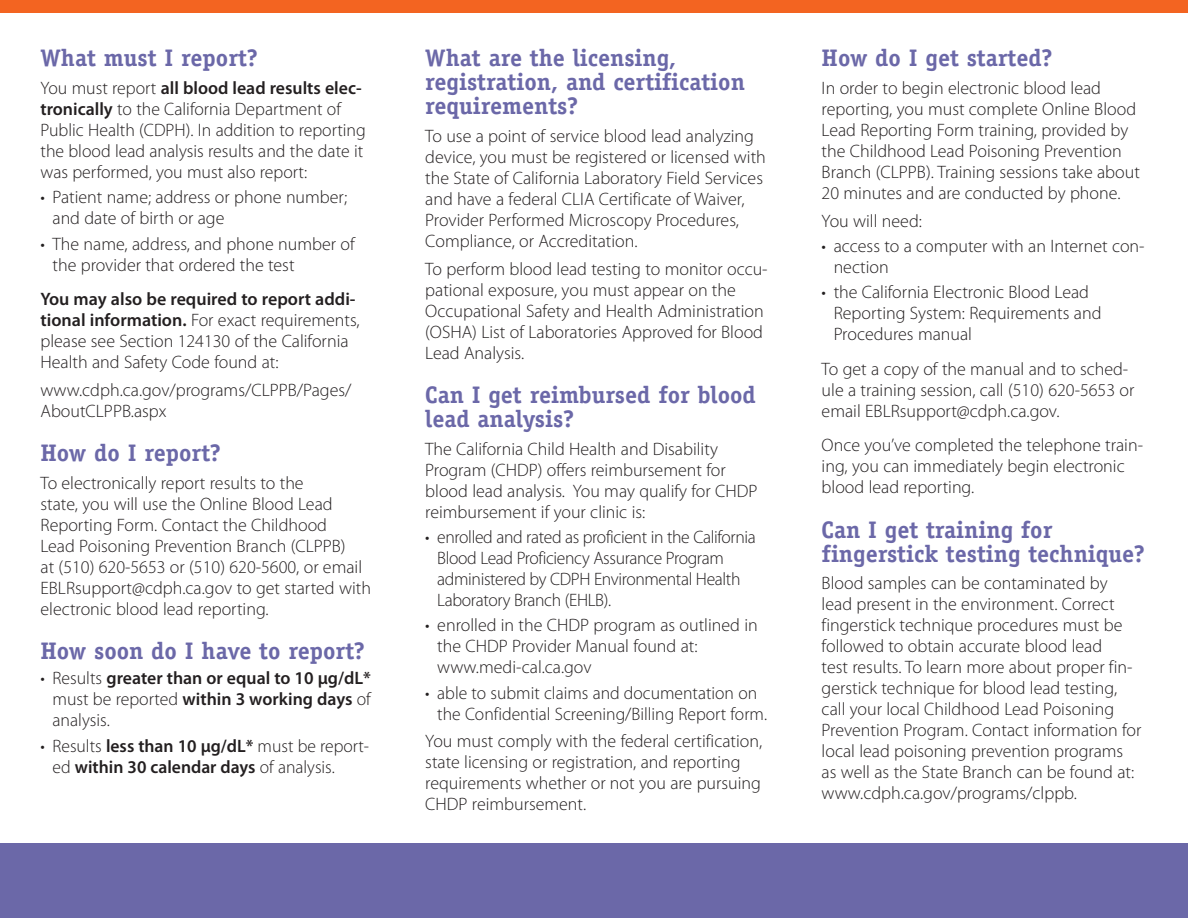
<style>
.page{position:relative;width:1188px;height:918px;background:#fff}
.page>*{position:absolute;margin:0;border:0;box-sizing:border-box;transform-origin:0 0}
.t1{font:700 24px/24px "Officina Serif";color:#6b68a8}
.t2{font:300 18px/21px "Myriad Pro";color:#231f20}
.t3{font:600 18px/21px "Myriad Pro";color:#231f20;text-align:justify}
.t4{font:300 18px/21px "Myriad Pro";letter-spacing:-.02em;color:#231f20}
.s1{font-weight:600}
.s2{font-weight:300}
</style>
<div class="page">
<div style="left:0;top:843px;width:1188px;height:75px;background:#6b68a8"></div>
<div style="left:0;top:0;width:1188px;height:13px;background:#f36421"></div>
<h1 class="t1" style="left:40px;top:46px;width:219px">What must I report?</h1>
<p class="t2" style="left:40px;top:78px;width:327px">You must report <span class="s1">all blood lead results elec&shy;tronically</span> to the California Department of Public Health (CDPH). In addition to reporting the blood lead analysis results and the date it was performed, you must also report:</p>
<p class="t2" style="left:53px;top:187px;width:296px;text-indent:-12px">• Patient name; address or phone number; and date of birth or age</p>
<p class="t2" style="left:53px;top:233px;width:304px;text-indent:-12px">• The name, address, and phone number of the provider that ordered the test</p>
<p class="t2" style="left:40px;top:289px;width:321px"><span class="s1">You may also be required to report addi&shy;tional information.</span> For exact requirements, please see Section 124130 of the California Health and Safety Code found at:</p>
<p class="t2" style="left:40px;top:380px;width:312px">www.cdph.ca.gov/programs/CLPPB/Pages/<br>AboutCLPPB.aspx</p>
<h1 class="t1" style="left:40px;top:441px;width:182px">How do I report?</h1>
<p class="t2" style="left:40px;top:473px;width:332px">To electronically report results to the<br>state, you will use the Online Blood Lead Reporting Form. Contact the Childhood<br>Lead Poisoning Prevention Branch (CLPPB)<br>at (510) 620-5653 or (510) 620-5600, or email EBLRsupport@cdph.ca.gov to get started with electronic blood lead reporting.</p>
<h1 class="t1" style="left:40px;top:639px;width:326px">How soon do I have to report?</h1>
<p class="t3" style="left:52px;top:668px;width:320px;text-indent:-12px"><span class="s2">• Results</span> greater than or equal to 10 µg/dL* <span class="s2">must be reported</span> within 3 working days <span class="s2">of analysis.</span></p>
<p class="t3" style="left:53px;top:735px;width:318px;text-indent:-12px"><span class="s2">• Results</span> less than 10 µg/dL* <span class="s2">must be report&shy;ed</span> within 30 calendar days <span class="s2">of analysis.</span></p>
<h1 class="t1" style="left:425px;top:46px;width:321px">What are the licensing, registration, and certification requirements?</h1>
<p class="t2" style="left:425px;top:126px;width:342px">To use a point of service blood lead analyzing device, you must be registered or licensed with the State of California Laboratory Field Services and have a federal CLIA Certificate of Waiver, Provider Performed Microscopy Procedures, Compliance, or Accreditation.</p>
<p class="t2" style="left:425px;top:258px;width:344px">To perform blood lead testing to monitor occu&shy;pational exposure, you must appear on the Occupational Safety and Health Administration (OSHA) List of Laboratories Approved for Blood Lead Analysis.</p>
<h1 class="t1" style="left:425px;top:382px;width:332px">Can I get reimbursed for blood lead analysis?</h1>
<p class="t2" style="left:425px;top:438px;width:334px">The California Child Health and Disability Program (CHDP) offers reimbursement for blood lead analysis. You may qualify for CHDP reimbursement if your clinic is:</p>
<p class="t4" style="left:437px;top:527px;width:320px;text-indent:-12px">• enrolled and rated as proficient in the California Blood Lead Proficiency Assurance Program administered by CDPH Environmental Health Laboratory Branch (EHLB).</p>
<p class="t2" style="left:437px;top:615px;width:322px;text-indent:-12px">• enrolled in the CHDP program as outlined in the CHDP Provider Manual found at: www.medi-cal.ca.gov</p>
<p class="t2" style="left:437px;top:682px;width:331px;text-indent:-12px">• able to submit claims and documentation on the Confidential Screening/Billing Report form.</p>
<p class="t2" style="left:425px;top:731px;width:338px">You must comply with the federal certification, state licensing or registration, and reporting requirements whether or not you are pursuing CHDP reimbursement.</p>
<h1 class="t1" style="left:822px;top:46px;width:232px">How do I get started?</h1>
<p class="t2" style="left:822px;top:78px;width:320px">In order to begin electronic blood lead reporting, you must complete Online Blood Lead Reporting Form training, provided by the Childhood Lead Poisoning Prevention Branch (CLPPB). Training sessions take about 20 minutes and are conducted by phone.</p>
<p class="t2" style="left:822px;top:210px;width:102px">You will need:</p>
<p class="t2" style="left:834px;top:236px;width:312px;text-indent:-12px">• access to a computer with an Internet con&shy;nection</p>
<p class="t2" style="left:834px;top:282px;width:269px;text-indent:-12px">• the California Electronic Blood Lead<br>Reporting System: Requirements and<br>Procedures manual</p>
<p class="t2" style="left:822px;top:359px;width:314px">To get a copy of the manual and to sched&shy;ule a training session, call (510) 620-5653 or email EBLRsupport@cdph.ca.gov.</p>
<p class="t2" style="left:822px;top:435px;width:323px">Once you’ve completed the telephone train&shy;ing, you can immediately begin electronic blood lead reporting.</p>
<h1 class="t1" style="left:822px;top:517px;width:325px">Can I get training for fingerstick testing technique?</h1>
<p class="t2" style="left:822px;top:573px;width:321px">Blood samples can be contaminated by lead present in the environment. Correct fingerstick technique procedures must be followed to obtain accurate blood lead<br>test results. To learn more about proper fin&shy;gerstick technique for blood lead testing, call your local Childhood Lead Poisoning Prevention Program. Contact information for local lead poisoning prevention programs as well as the State Branch can be found at: www.cdph.ca.gov/programs/clppb.</p>
</div>
